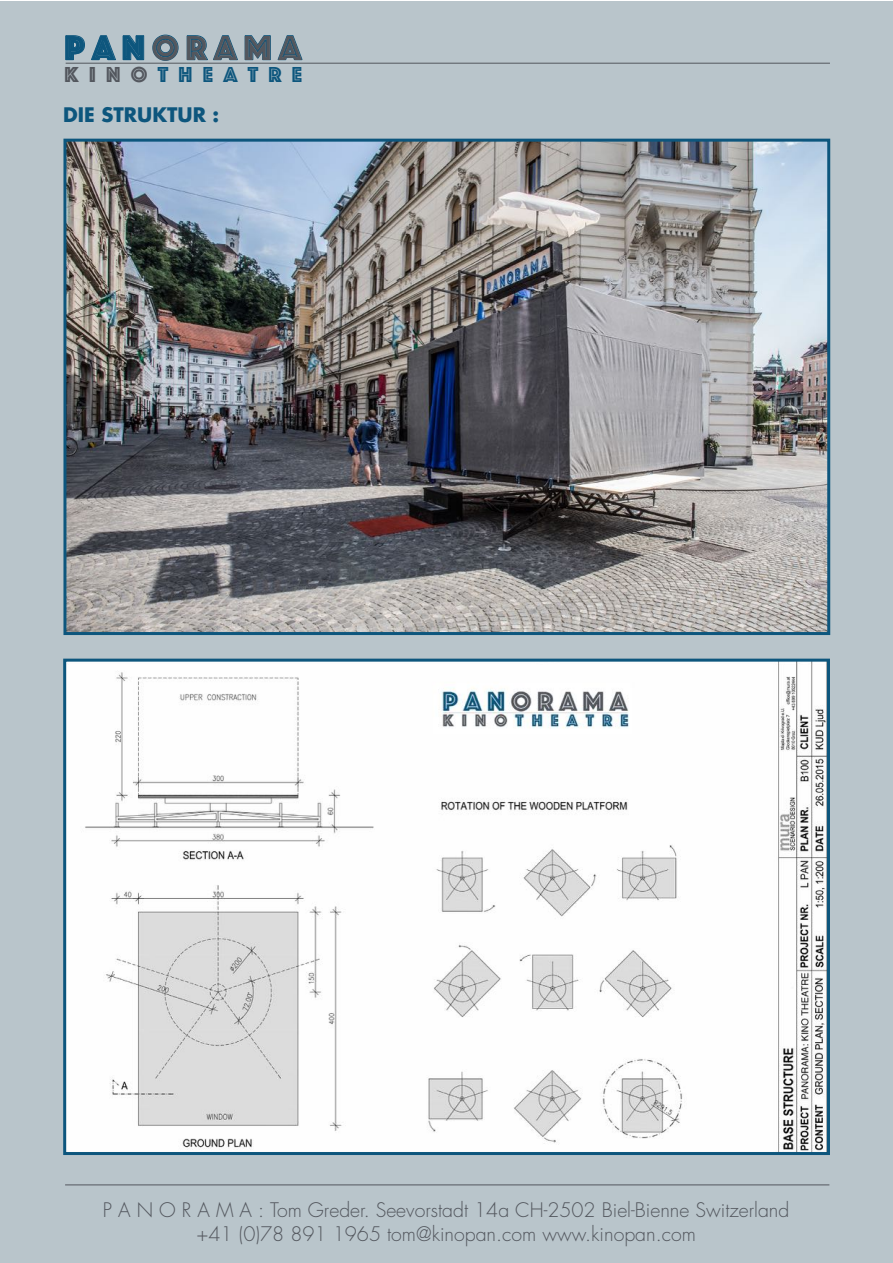
<style>
.page{position:relative;width:893px;height:1263px;background:#fff}
.page>*{position:absolute;margin:0;border:0;box-sizing:border-box;transform-origin:0 0}
.t1{font:36px "Phosphate Inline";color:#53575e}
.t2{font:22.5px "Phosphate Inline";color:#0d567d}
.t3{font:300 19.5px/23.4px "Futura Std";color:#53575e;text-align:center}
.t4{font:700 19.5px "Futura Std";color:#0d567d}
.s1{color:#0d567d}
.s2{color:#53575e}
</style>
<div class="page">
<div style="left:0;top:1px;width:892px;height:1262px;background:#b9c5cb"></div>
<svg style="left:65px;top:35px;width:20px;height:25px"></svg>
<svg style="left:91px;top:35px;width:25px;height:25px"></svg>
<svg style="left:122px;top:35px;width:22px;height:25px"></svg>
<svg style="left:152px;top:34px;width:27px;height:27px"></svg>
<svg style="left:186px;top:35px;width:52px;height:25px"></svg>
<svg style="left:244px;top:35px;width:27px;height:25px"></svg>
<svg style="left:277px;top:35px;width:26px;height:25px"></svg>
<hr style="left:66px;top:63px;width:764px;height:1px;background:#53575e">
<hr style="left:65px;top:1185px;width:764px;height:1px;background:#53575e">
<img style="left:67px;top:663px;width:759px;height:488px">
<div style="left:63px;top:659px;width:767px;height:496px;border:3px solid #0d567d"></div>
<img style="left:67px;top:143px;width:759px;height:488px">
<div style="left:63px;top:139px;width:767px;height:496px;border:3px solid #0d567d"></div>
<h1 class="t1" style="left:65px;top:26px;width:238px"><span class="s1">P A N</span> O R A M A</h1>
<p class="t2" style="left:65px;top:61px;width:239px"><span class="s2">K I N O</span> T H E A T R E</p>
<p class="t4" style="left:63px;top:101px;width:158px">DIE STRUKTUR :</p>
<p class="t3" style="left:103px;top:1199px;width:688px">P A N O R A M A : Tom Greder. Seevorstadt 14a CH-2502 Biel-Bienne Switzerland +41 (0)78 891 1965 tom@kinopan.com www.kinopan.com</p>
</div>
